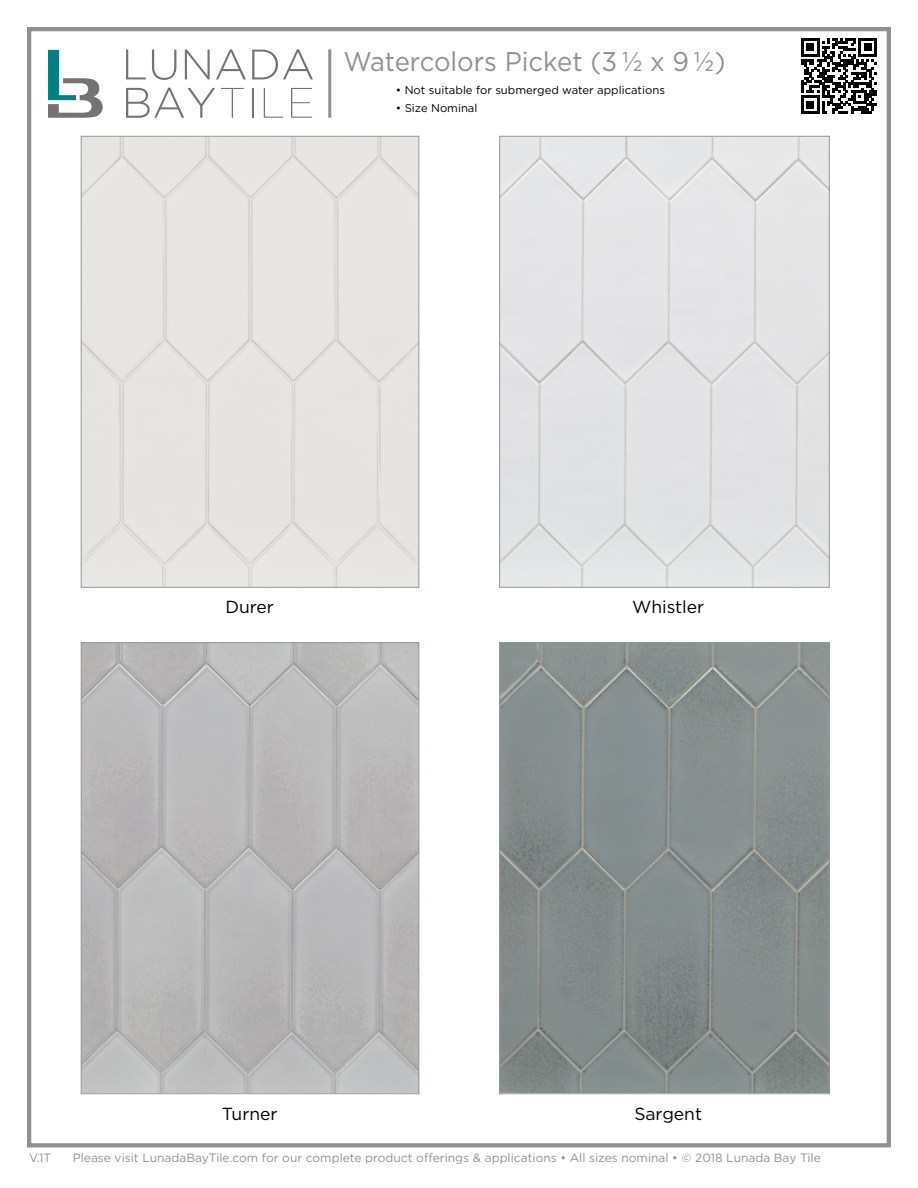
<style>
.page{position:relative;width:918px;height:1188px;background:#fff}
.page>*{position:absolute;margin:0;border:0;box-sizing:border-box;transform-origin:0 0}
.t1{font:27px "Gotham";color:#919195;scale:.95 1}
.t2{font:17.4px "Gotham";color:#000}
.t3{font:12px "Gotham";color:#919195}
.t4{font:11.25px "Gotham";color:#000}
</style>
<div class="page">
<div style="left:27px;top:27px;width:864px;height:1120px;border:4px solid #919195"></div>
<svg style="left:126px;top:50px;width:20px;height:29px"></svg>
<svg style="left:152px;top:50px;width:24px;height:30px"></svg>
<svg style="left:185px;top:50px;width:25px;height:29px"></svg>
<svg style="left:216px;top:49px;width:30px;height:30px"></svg>
<svg style="left:252px;top:49px;width:61px;height:30px"></svg>
<svg style="left:126px;top:88px;width:89px;height:30px"></svg>
<svg style="left:221px;top:88px;width:23px;height:30px"></svg>
<hr style="left:252px;top:88px;width:1px;height:30px;background:#737373">
<svg style="left:264px;top:88px;width:19px;height:30px"></svg>
<svg style="left:291px;top:88px;width:21px;height:30px"></svg>
<svg style="left:48px;top:50px;width:55px;height:68px"></svg>
<hr style="left:328px;top:49px;width:3px;height:69px;background:#919195">
<div style="left:83px;top:138px;width:334px;height:448px;background:#e6e5e1"></div>
<div style="left:81px;top:136px;width:338px;height:452px;border:1px solid #92989b"></div>
<div style="left:502px;top:138px;width:325px;height:448px;background:#e3e4e5"></div>
<div style="left:500px;top:136px;width:329px;height:452px;border:1px solid #92989b"></div>
<img style="left:83px;top:644px;width:334px;height:448px">
<div style="left:81px;top:642px;width:338px;height:452px;border:1px solid #92989b"></div>
<img style="left:502px;top:644px;width:325px;height:448px">
<div style="left:500px;top:642px;width:329px;height:452px;border:1px solid #92989b"></div>
<svg style="left:801px;top:38px;width:76px;height:76px"></svg>
<h1 class="t1" style="left:343px;top:44px;width:404px">Watercolors Picket (3 ½ x 9 ½)</h1>
<p class="t4" style="left:396px;top:83px;width:271px">• Not suitable for submerged water applications</p>
<p class="t4" style="left:396px;top:101px;width:83px">• Size Nominal</p>
<h2 class="t2" style="left:225px;top:596px;width:50px">Durer</h2>
<h2 class="t2" style="left:632px;top:596px;width:74px">Whistler</h2>
<h2 class="t2" style="left:222px;top:1103px;width:57px">Turner</h2>
<h2 class="t2" style="left:634px;top:1103px;width:69px">Sargent</h2>
<p class="t3" style="left:29px;top:1150px;width:23px">V.1T</p>
<p class="t3" style="left:73px;top:1150px;width:750px">Please visit LunadaBayTile.com for our complete product offerings &amp; applications • All sizes nominal • © 2018 Lunada Bay Tile</p>
</div>
